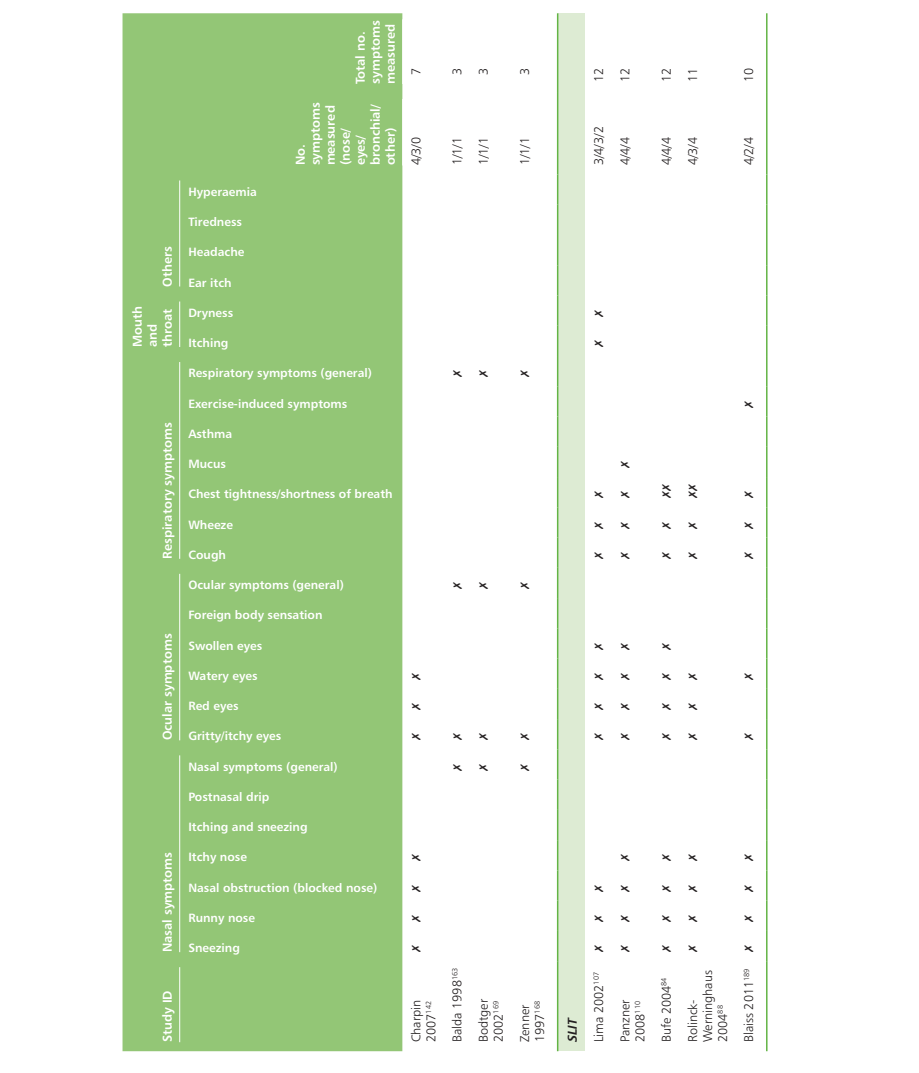
<style>
.page{position:relative;width:919px;height:1073px;background:#fff}
.page>*{position:absolute;margin:0;border:0;box-sizing:border-box;transform-origin:0 0}
._7_2_Table_text__Tab{font:12.75px/15px "Humanist 777 BT Light B";color:#231f20}
._7_05_Table_head_gro{font:12.75px/15px "Humanist 777 BT Bold B";color:#fff}
._7_11_Table_subhead{font:12.75px "Humanist 777 BT Bold Italic B";color:#231f20}
._7_10_Table_head__Ta{font:12px "Humanist 777 BT Bold B";color:#fff}
</style>
<div class="page">
<div style="left:122px;top:13px;width:280px;height:1038px;background:#93c676"></div>
<div style="left:557px;top:13px;width:27px;height:1038px;background:#ddebd3"></div>
<hr style="left:557px;top:961px;width:1px;height:90px;background:#63b445">
<hr style="left:557px;top:930px;width:1px;height:31px;background:#63b445">
<hr style="left:557px;top:900px;width:1px;height:30px;background:#63b445">
<hr style="left:557px;top:870px;width:1px;height:30px;background:#63b445">
<hr style="left:557px;top:840px;width:1px;height:30px;background:#63b445">
<hr style="left:557px;top:809px;width:1px;height:31px;background:#63b445">
<hr style="left:557px;top:779px;width:1px;height:30px;background:#63b445">
<hr style="left:557px;top:749px;width:1px;height:30px;background:#63b445">
<hr style="left:557px;top:719px;width:1px;height:30px;background:#63b445">
<hr style="left:557px;top:688px;width:1px;height:31px;background:#63b445">
<hr style="left:557px;top:658px;width:1px;height:30px;background:#63b445">
<hr style="left:557px;top:628px;width:1px;height:30px;background:#63b445">
<hr style="left:557px;top:598px;width:1px;height:30px;background:#63b445">
<hr style="left:557px;top:567px;width:1px;height:31px;background:#63b445">
<hr style="left:557px;top:537px;width:1px;height:30px;background:#63b445">
<hr style="left:557px;top:507px;width:1px;height:30px;background:#63b445">
<hr style="left:557px;top:477px;width:1px;height:30px;background:#63b445">
<hr style="left:557px;top:447px;width:1px;height:30px;background:#63b445">
<hr style="left:557px;top:416px;width:1px;height:31px;background:#63b445">
<hr style="left:557px;top:386px;width:1px;height:30px;background:#63b445">
<hr style="left:557px;top:356px;width:1px;height:30px;background:#63b445">
<hr style="left:557px;top:326px;width:1px;height:30px;background:#63b445">
<hr style="left:557px;top:295px;width:1px;height:31px;background:#63b445">
<hr style="left:557px;top:265px;width:1px;height:30px;background:#63b445">
<hr style="left:557px;top:235px;width:1px;height:30px;background:#63b445">
<hr style="left:557px;top:205px;width:1px;height:30px;background:#63b445">
<hr style="left:557px;top:174px;width:1px;height:31px;background:#63b445">
<hr style="left:557px;top:93px;width:1px;height:81px;background:#63b445">
<hr style="left:557px;top:13px;width:1px;height:80px;background:#63b445">
<hr style="left:766px;top:961px;width:1px;height:90px;background:#63b445">
<hr style="left:766px;top:930px;width:1px;height:31px;background:#63b445">
<hr style="left:766px;top:900px;width:1px;height:30px;background:#63b445">
<hr style="left:766px;top:870px;width:1px;height:30px;background:#63b445">
<hr style="left:766px;top:840px;width:1px;height:30px;background:#63b445">
<hr style="left:766px;top:809px;width:1px;height:31px;background:#63b445">
<hr style="left:766px;top:779px;width:1px;height:30px;background:#63b445">
<hr style="left:766px;top:749px;width:1px;height:30px;background:#63b445">
<hr style="left:766px;top:719px;width:1px;height:30px;background:#63b445">
<hr style="left:766px;top:688px;width:1px;height:31px;background:#63b445">
<hr style="left:766px;top:658px;width:1px;height:30px;background:#63b445">
<hr style="left:766px;top:628px;width:1px;height:30px;background:#63b445">
<hr style="left:766px;top:598px;width:1px;height:30px;background:#63b445">
<hr style="left:766px;top:567px;width:1px;height:31px;background:#63b445">
<hr style="left:766px;top:537px;width:1px;height:30px;background:#63b445">
<hr style="left:766px;top:507px;width:1px;height:30px;background:#63b445">
<hr style="left:766px;top:477px;width:1px;height:30px;background:#63b445">
<hr style="left:766px;top:447px;width:1px;height:30px;background:#63b445">
<hr style="left:766px;top:416px;width:1px;height:31px;background:#63b445">
<hr style="left:766px;top:386px;width:1px;height:30px;background:#63b445">
<hr style="left:766px;top:356px;width:1px;height:30px;background:#63b445">
<hr style="left:766px;top:326px;width:1px;height:30px;background:#63b445">
<hr style="left:766px;top:295px;width:1px;height:31px;background:#63b445">
<hr style="left:766px;top:265px;width:1px;height:30px;background:#63b445">
<hr style="left:766px;top:235px;width:1px;height:30px;background:#63b445">
<hr style="left:766px;top:205px;width:1px;height:30px;background:#63b445">
<hr style="left:766px;top:174px;width:1px;height:31px;background:#63b445">
<hr style="left:766px;top:93px;width:1px;height:81px;background:#63b445">
<hr style="left:766px;top:13px;width:1px;height:80px;background:#63b445">
<hr style="left:179px;top:967px;width:1px;height:75px;background:#fff">
<hr style="left:179px;top:755px;width:1px;height:197px;background:#fff">
<hr style="left:179px;top:573px;width:1px;height:167px;background:#fff">
<hr style="left:179px;top:362px;width:1px;height:196px;background:#fff">
<hr style="left:179px;top:301px;width:1px;height:46px;background:#fff">
<hr style="left:179px;top:180px;width:1px;height:106px;background:#fff">
<p class="_7_05_Table_head_gro" style="left:159px;top:286px;width:42px;rotate:-90deg">Others</p>
<p class="_7_05_Table_head_gro" style="left:129px;top:347px;width:42px;rotate:-90deg">Mouth and throat</p>
<p class="_7_05_Table_head_gro" style="left:159px;top:558px;width:138px;rotate:-90deg">Respiratory symptoms</p>
<p class="_7_05_Table_head_gro" style="left:159px;top:740px;width:108px;rotate:-90deg">Ocular symptoms</p>
<p class="_7_05_Table_head_gro" style="left:159px;top:952px;width:102px;rotate:-90deg">Nasal symptoms</p>
<p class="_7_05_Table_head_gro" style="left:352px;top:84px;width:65px;rotate:-90deg">Total no. symptoms measured</p>
<p class="_7_10_Table_head__Ta" style="left:188px;top:184px;width:70px">Hyperaemia</p>
<p class="_7_10_Table_head__Ta" style="left:188px;top:214px;width:55px">Tiredness</p>
<p class="_7_10_Table_head__Ta" style="left:188px;top:244px;width:58px">Headache</p>
<p class="_7_10_Table_head__Ta" style="left:188px;top:275px;width:45px">Ear itch</p>
<p class="_7_10_Table_head__Ta" style="left:188px;top:305px;width:46px">Dryness</p>
<p class="_7_10_Table_head__Ta" style="left:188px;top:335px;width:42px">Itching</p>
<p class="_7_05_Table_head_gro" style="left:292px;top:165px;width:65px;rotate:-90deg">No. symptoms measured (nose/ eyes/ bronchial/ other)</p>
<p class="_7_10_Table_head__Ta" style="left:188px;top:365px;width:185px">Respiratory symptoms (general)</p>
<p class="_7_10_Table_head__Ta" style="left:188px;top:396px;width:160px">Exercise-induced symptoms</p>
<p class="_7_10_Table_head__Ta" style="left:188px;top:426px;width:45px">Asthma</p>
<p class="_7_10_Table_head__Ta" style="left:188px;top:456px;width:39px">Mucus</p>
<p class="_7_10_Table_head__Ta" style="left:188px;top:486px;width:206px">Chest tightness/shortness of breath</p>
<p class="_7_10_Table_head__Ta" style="left:188px;top:516px;width:46px">Wheeze</p>
<p class="_7_10_Table_head__Ta" style="left:188px;top:547px;width:39px">Cough</p>
<p class="_7_10_Table_head__Ta" style="left:188px;top:577px;width:157px">Ocular symptoms (general)</p>
<p class="_7_10_Table_head__Ta" style="left:188px;top:607px;width:136px">Foreign body sensation</p>
<p class="_7_10_Table_head__Ta" style="left:188px;top:637px;width:75px">Swollen eyes</p>
<p class="_7_10_Table_head__Ta" style="left:188px;top:668px;width:71px">Watery eyes</p>
<p class="_7_10_Table_head__Ta" style="left:188px;top:698px;width:52px">Red eyes</p>
<p class="_7_10_Table_head__Ta" style="left:188px;top:728px;width:94px">Gritty/itchy eyes</p>
<p class="_7_10_Table_head__Ta" style="left:188px;top:758px;width:151px">Nasal symptoms (general)</p>
<p class="_7_10_Table_head__Ta" style="left:188px;top:789px;width:83px">Postnasal drip</p>
<p class="_7_10_Table_head__Ta" style="left:188px;top:819px;width:121px">Itching and sneezing</p>
<p class="_7_10_Table_head__Ta" style="left:188px;top:849px;width:60px">Itchy nose</p>
<p class="_7_10_Table_head__Ta" style="left:188px;top:879px;width:190px">Nasal obstruction (blocked nose)</p>
<p class="_7_10_Table_head__Ta" style="left:188px;top:910px;width:68px">Runny nose</p>
<p class="_7_10_Table_head__Ta" style="left:188px;top:940px;width:53px">Sneezing</p>
<p class="_7_2_Table_text__Tab" style="left:408px;top:75px;width:9px;rotate:-90deg">7</p>
<p class="_7_2_Table_text__Tab" style="left:408px;top:165px;width:30px;rotate:-90deg">4/3/0</p>
<p class="_7_05_Table_head_gro" style="left:159px;top:1042px;width:53px;rotate:-90deg">Study ID</p>
<p class="_7_2_Table_text__Tab" style="left:408px;top:1042px;width:44px;rotate:-90deg">Charpin<br>2007<sup>142</sup></p>
<p class="_7_2_Table_text__Tab" style="left:449px;top:75px;width:9px;rotate:-90deg">3</p>
<p class="_7_2_Table_text__Tab" style="left:475px;top:75px;width:9px;rotate:-90deg">3</p>
<p class="_7_2_Table_text__Tab" style="left:449px;top:165px;width:30px;rotate:-90deg">1/1/1</p>
<p class="_7_2_Table_text__Tab" style="left:475px;top:165px;width:30px;rotate:-90deg">1/1/1</p>
<p class="_7_2_Table_text__Tab" style="left:449px;top:1042px;width:76px;rotate:-90deg">Balda 1998<sup>163</sup></p>
<p class="_7_2_Table_text__Tab" style="left:475px;top:1042px;width:45px;rotate:-90deg">Bodtger<br>2002<sup>169</sup></p>
<p class="_7_2_Table_text__Tab" style="left:517px;top:75px;width:9px;rotate:-90deg">3</p>
<p class="_7_2_Table_text__Tab" style="left:517px;top:165px;width:30px;rotate:-90deg">1/1/1</p>
<p class="_7_2_Table_text__Tab" style="left:517px;top:1042px;width:43px;rotate:-90deg">Zenner<br>1997<sup>168</sup></p>
<p class="_7_2_Table_text__Tab" style="left:591px;top:82px;width:16px;rotate:-90deg">12</p>
<p class="_7_2_Table_text__Tab" style="left:617px;top:82px;width:16px;rotate:-90deg">12</p>
<p class="_7_2_Table_text__Tab" style="left:591px;top:165px;width:41px;rotate:-90deg">3/4/3/2</p>
<p class="_7_2_Table_text__Tab" style="left:617px;top:165px;width:30px;rotate:-90deg">4/4/4</p>
<p class="_7_2_Table_text__Tab" style="left:658px;top:82px;width:16px;rotate:-90deg">12</p>
<p class="_7_2_Table_text__Tab" style="left:684px;top:82px;width:16px;rotate:-90deg">11</p>
<p class="_7_2_Table_text__Tab" style="left:658px;top:165px;width:30px;rotate:-90deg">4/4/4</p>
<p class="_7_2_Table_text__Tab" style="left:684px;top:165px;width:30px;rotate:-90deg">4/3/4</p>
<p class="_7_2_Table_text__Tab" style="left:741px;top:82px;width:16px;rotate:-90deg">10</p>
<p class="_7_2_Table_text__Tab" style="left:741px;top:165px;width:30px;rotate:-90deg">4/2/4</p>
<p class="_7_11_Table_subhead" style="left:564px;top:1042px;width:27px;rotate:-90deg">SLIT</p>
<p class="_7_2_Table_text__Tab" style="left:591px;top:1042px;width:72px;rotate:-90deg">Lima 2002<sup>107</sup></p>
<p class="_7_2_Table_text__Tab" style="left:617px;top:1042px;width:44px;rotate:-90deg">Panzner<br>2008<sup>110</sup></p>
<p class="_7_2_Table_text__Tab" style="left:658px;top:1042px;width:66px;rotate:-90deg">Bufe 2004<sup>84</sup></p>
<p class="_7_2_Table_text__Tab" style="left:684px;top:1042px;width:73px;rotate:-90deg">Rolinck-<br>Werninghaus<br>2004<sup>88</sup></p>
<p class="_7_2_Table_text__Tab" style="left:741px;top:1042px;width:75px;rotate:-90deg">Blaiss 2011<sup>189</sup></p>
</div>
